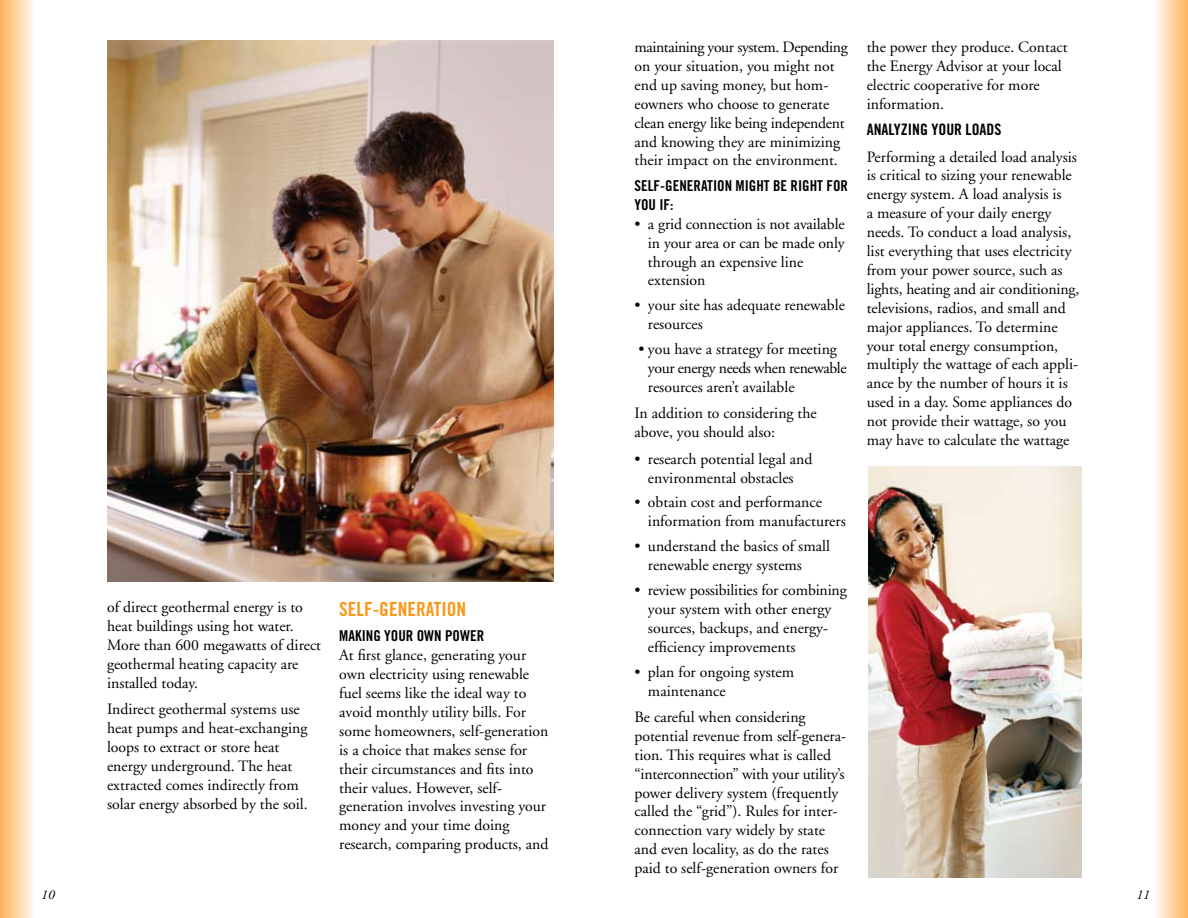
<style>
.page{position:relative;width:1188px;height:918px;background:#fff}
.page>*{position:absolute;margin:0;border:0;box-sizing:border-box;transform-origin:0 0}
.t1{font:19.5px "Trade Gothic Bold Cond Twenty";color:#f8991d}
.t2{font:15.75px/18.9px "Adobe Garamond";color:#000}
.t3{font:15.75px "Trade Gothic Bold Cond Twenty";color:#000}
.t4{font:15px/18.9px "Trade Gothic Bold Cond Twenty";color:#000}
.t5{font:italic 13.5px "Adobe Garamond";color:#000}
</style>
<div class="page">
<div style="left:0;top:0;width:40px;height:918px;background:linear-gradient(to right,#fdb35d,#fff)"></div>
<img style="left:107px;top:40px;width:447px;height:541px">
<img style="left:868px;top:466px;width:213px;height:412px">
<div style="left:1148px;top:0;width:40px;height:918px;background:linear-gradient(to right,#fff,#fdb766)"></div>
<p class="t5" style="left:41px;top:888px;width:15px">10</p>
<p class="t2" style="left:107px;top:598px;width:216px">of direct geothermal energy is to heat buildings using hot water.<br>More than 600 megawatts of direct geothermal heating capacity are installed today.</p>
<p class="t2" style="left:107px;top:700px;width:202px">Indirect geothermal systems use heat pumps and heat-exchanging loops to extract or store heat energy underground. The heat extracted comes indirectly from solar energy absorbed by the soil.</p>
<p class="t1" style="left:339px;top:597px;width:129px">SELF-GENERATION</p>
<p class="t4" style="left:339px;top:626px;width:146px">MAKING YOUR OWN POWER</p>
<p class="t2" style="left:339px;top:646px;width:211px">At first glance, generating your own electricity using renewable fuel seems like the ideal way to avoid monthly utility bills. For some homeowners, self-generation is a choice that makes sense for their circumstances and fits into their values. However, self&shy;generation involves investing your money and your time doing research, comparing products, and</p>
<p class="t2" style="left:634px;top:38px;width:215px">maintaining your system. Depending on your situation, you might not end up saving money, but hom&shy;eowners who choose to generate clean energy like being independent and knowing they are minimizing their impact on the environment.</p>
<p class="t4" style="left:634px;top:176px;width:215px">SELF-GENERATION MIGHT BE RIGHT FOR<br>YOU IF:</p>
<p class="t2" style="left:648px;top:215px;width:198px;text-indent:-13px">• a grid connection is not available in your area or can be made only through an expensive line extension</p>
<p class="t2" style="left:648px;top:296px;width:198px;text-indent:-13px">• your site has adequate renewable resources</p>
<p class="t2" style="left:648px;top:340px;width:200px;text-indent:-10px">• you have a strategy for meeting your energy needs when renewable resources aren’t available</p>
<p class="t2" style="left:634px;top:404px;width:184px">In addition to considering the above, you should also:</p>
<p class="t2" style="left:634px;top:450px;width:180px;text-align:center">• research potential legal and environmental obstacles</p>
<p class="t2" style="left:648px;top:493px;width:199px;text-indent:-13px">• obtain cost and performance information from manufacturers</p>
<p class="t2" style="left:648px;top:537px;width:183px;text-indent:-13px">• understand the basics of small renewable energy systems</p>
<p class="t2" style="left:648px;top:581px;width:200px;text-indent:-13px">• review possibilities for combining your system with other energy sources, backups, and energy&shy;efficiency improvements</p>
<p class="t2" style="left:648px;top:663px;width:148px;text-indent:-13px">• plan for ongoing system maintenance</p>
<p class="t2" style="left:634px;top:708px;width:213px">Be careful when considering potential revenue from self-genera&shy;tion. This requires what is called “interconnection” with your utility’s power delivery system (frequently called the “grid”). Rules for inter&shy;connection vary widely by state and even locality, as do the rates paid to self-generation owners for</p>
<p class="t2" style="left:867px;top:38px;width:202px">the power they produce. Contact the Energy Advisor at your local electric cooperative for more information.</p>
<p class="t3" style="left:867px;top:120px;width:135px">ANALYZING YOUR LOADS</p>
<p class="t2" style="left:867px;top:147px;width:214px">Performing a detailed load analysis is critical to sizing your renewable energy system. A load analysis is<br>a measure of your daily energy needs. To conduct a load analysis, list everything that uses electricity from your power source, such as lights, heating and air conditioning, televisions, radios, and small and major appliances. To determine your total energy consumption, multiply the wattage of each appli&shy;ance by the number of hours it is used in a day. Some appliances do not provide their wattage, so you may have to calculate the wattage</p>
<p class="t5" style="left:1136px;top:888px;width:15px">11</p>
</div>
